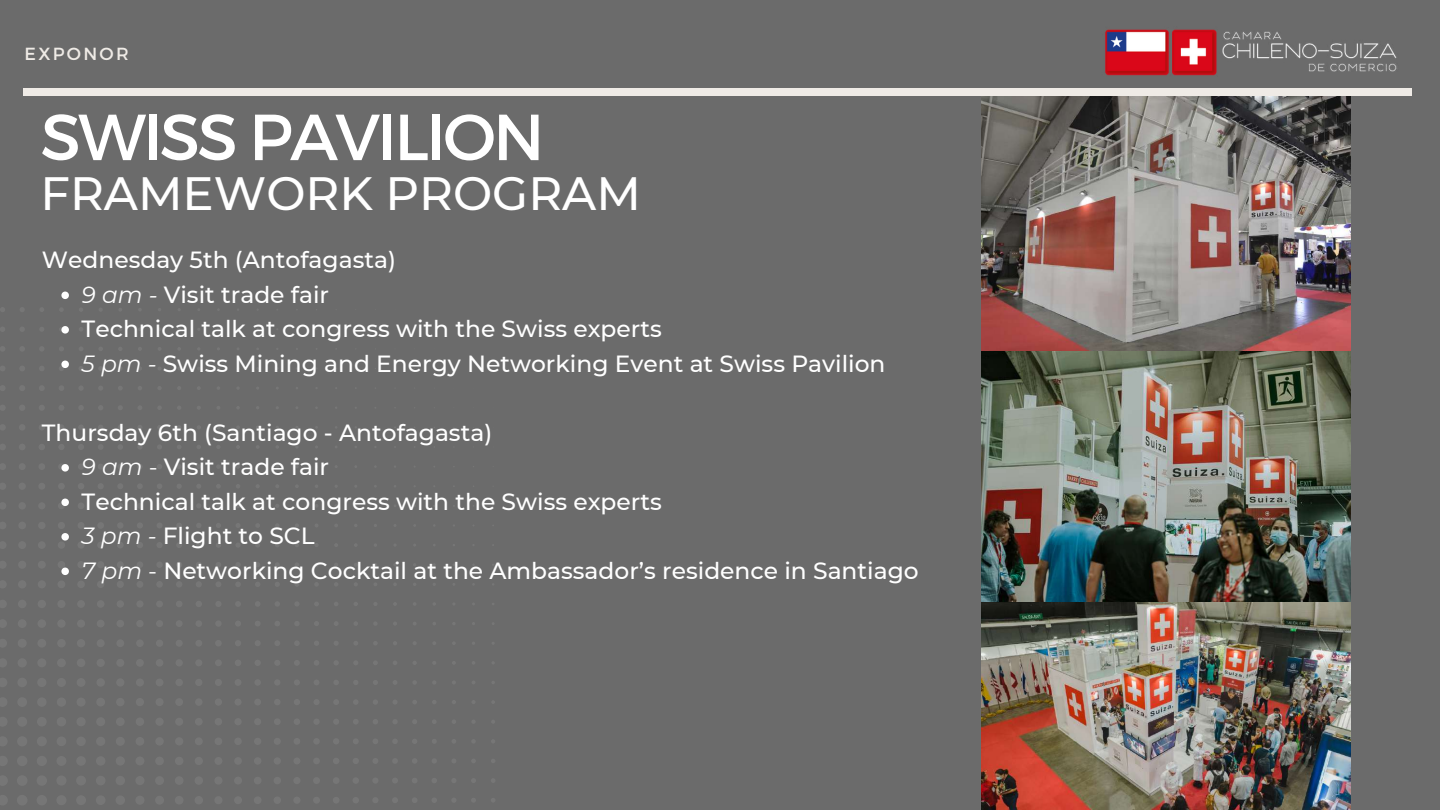
<style>
.page{position:relative;width:1440px;height:810px;background:#6b6b6b}
.page>*{position:absolute;margin:0;border:0;box-sizing:border-box;transform-origin:0 0}
.t1{font:65px "Montserrat";letter-spacing:-.04em;color:#fff}
.t2{font:500 46.6px "Montserrat";color:#fff}
.t3{font:500 23.4px/34.5px "Montserrat";color:#fff}
.t4{font:17.5px "Montserrat";letter-spacing:.13em;color:#efebe6}
.s1{font-weight:400;font-style:italic}
.s2{font-weight:400}
</style>
<div class="page">
<img style="left:1105px;top:29px;width:292px;height:47px">
<img style="left:982px;top:96px;width:368px;height:255px">
<img style="left:982px;top:351px;width:368px;height:459px">
<svg style="left:61px;top:292px;width:8px;height:7px"></svg>
<svg style="left:0;top:307px;width:495px;height:498px"></svg>
<div style="left:23px;top:89px;width:1388px;height:7px;background:#efebe6"></div>
<p class="t4" style="left:25px;top:42px;width:106px">EXPONOR</p>
<h1 class="t1" style="left:40px;top:95px;width:506px">SWISS PAVILION</h1>
<h2 class="t2" style="left:40px;top:165px;width:602px">FRAMEWORK PROGRAM</h2>
<p class="t3" style="left:82px;top:243px;width:805px;text-indent:-40px">Wednesday 5th (Antofagasta)<br><span class="s1">9 am -</span> Visit trade fair<br>Technical talk at congress with the Swiss experts<br><span class="s1">5 pm -</span> Swiss Mining and Energy Networking Event at Swiss Pavilion</p>
<p class="t3" style="left:82px;top:415px;width:839px;text-indent:-40px">Thursday 6th (Santiago - Antofagasta)<br><span class="s1">9 am</span> <span class="s2">-</span> Visit trade fair<br>Technical talk at congress with the Swiss experts<br><span class="s1">3 pm -</span> Flight to SCL<br><span class="s1">7 pm</span> <span class="s2">-</span> Networking Cocktail at the Ambassador’s residence in Santiago</p>
</div>
